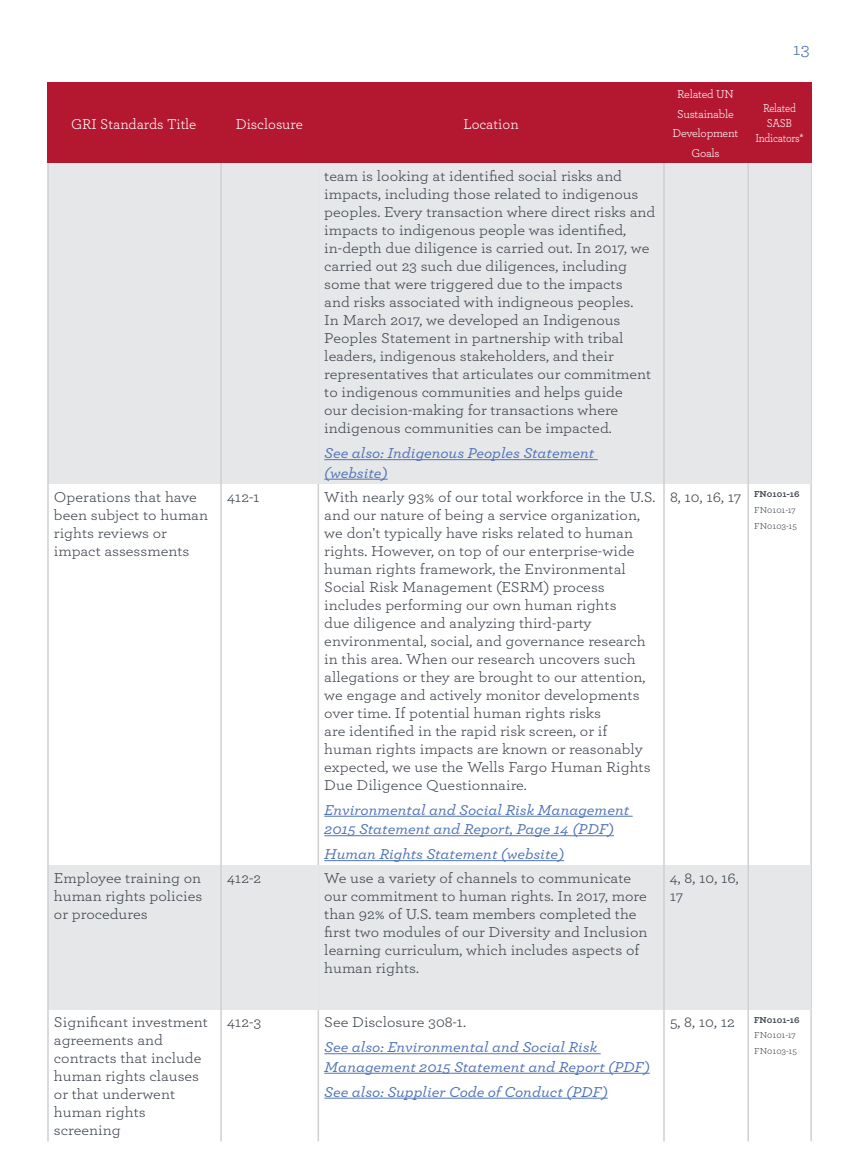
<style>
.page{position:relative;width:864px;height:1175px;background:#fff}
.page>*{position:absolute;margin:0;border:0;box-sizing:border-box;transform-origin:0 0}
.t1{font:18px "Archer";color:#5174b8;scale:1.08 1}
.t2{font:15px/18px "Archer";color:#3f454f;scale:1.08 1}
.t3{font:italic 500 15px/19.5px "Archer";color:#5174b8;scale:1.08 1}
.t4{font:15px "Archer";color:#fff}
.t5{font:12px/19.5px "Archer";letter-spacing:-.02em;color:#fff;text-align:center}
.t6{font:12px/15px "Archer";letter-spacing:-.02em;color:#fff;text-align:center;scale:.9 1}
.t7{font:9px "Archer";color:#3f454f;scale:1.08 1}
.t8{font:700 9px "Archer";color:#3f454f;scale:1.08 1}
</style>
<div class="page">
<div style="left:318px;top:163px;width:346px;height:320px;background:#e6e7e8"></div>
<div style="left:318px;top:865px;width:346px;height:144px;background:#e6e7e8"></div>
<hr style="left:324px;top:1097px;width:284px;height:1px;background:#5174b8">
<hr style="left:324px;top:1072px;width:326px;height:1px;background:#5174b8">
<hr style="left:324px;top:1053px;width:277px;height:1px;background:#5174b8">
<hr style="left:324px;top:860px;width:240px;height:1px;background:#5174b8">
<hr style="left:324px;top:835px;width:290px;height:1px;background:#5174b8">
<hr style="left:324px;top:816px;width:309px;height:1px;background:#5174b8">
<hr style="left:324px;top:479px;width:64px;height:1px;background:#5174b8">
<hr style="left:324px;top:459px;width:274px;height:1px;background:#5174b8">
<hr style="left:810px;top:163px;width:2px;height:320px;background:#cfd0d1">
<hr style="left:810px;top:483px;width:2px;height:382px;background:#cfd0d1">
<hr style="left:810px;top:865px;width:2px;height:144px;background:#cfd0d1">
<hr style="left:810px;top:1009px;width:2px;height:132px;background:#cfd0d1">
<hr style="left:318px;top:163px;width:1px;height:320px;background:#cfd0d1">
<hr style="left:318px;top:483px;width:1px;height:382px;background:#cfd0d1">
<hr style="left:318px;top:865px;width:1px;height:144px;background:#cfd0d1">
<hr style="left:318px;top:1009px;width:1px;height:132px;background:#cfd0d1">
<div style="left:47px;top:82px;width:173px;height:81px;background:#b41730"></div>
<div style="left:220px;top:82px;width:98px;height:81px;background:#b41730"></div>
<div style="left:318px;top:82px;width:346px;height:81px;background:#b41730"></div>
<div style="left:664px;top:82px;width:83px;height:81px;background:#b41730"></div>
<div style="left:747px;top:82px;width:65px;height:81px;background:#b41730"></div>
<div style="left:48px;top:163px;width:173px;height:320px;background:#e6e7e8"></div>
<div style="left:221px;top:163px;width:97px;height:320px;background:#e6e7e8"></div>
<div style="left:48px;top:865px;width:173px;height:144px;background:#e6e7e8"></div>
<div style="left:221px;top:865px;width:97px;height:144px;background:#e6e7e8"></div>
<hr style="left:47px;top:163px;width:2px;height:320px;background:#cfd0d1">
<hr style="left:220px;top:163px;width:2px;height:320px;background:#cfd0d1">
<hr style="left:47px;top:483px;width:2px;height:382px;background:#cfd0d1">
<hr style="left:220px;top:483px;width:2px;height:382px;background:#cfd0d1">
<hr style="left:47px;top:865px;width:2px;height:144px;background:#cfd0d1">
<hr style="left:220px;top:865px;width:2px;height:144px;background:#cfd0d1">
<hr style="left:47px;top:1009px;width:2px;height:132px;background:#cfd0d1">
<hr style="left:220px;top:1009px;width:2px;height:132px;background:#cfd0d1">
<div style="left:664px;top:163px;width:84px;height:320px;background:#e6e7e8"></div>
<div style="left:748px;top:163px;width:63px;height:320px;background:#e6e7e8"></div>
<div style="left:664px;top:865px;width:84px;height:144px;background:#e6e7e8"></div>
<div style="left:748px;top:865px;width:63px;height:144px;background:#e6e7e8"></div>
<hr style="left:663px;top:163px;width:2px;height:320px;background:#cfd0d1">
<hr style="left:747px;top:163px;width:2px;height:320px;background:#cfd0d1">
<hr style="left:663px;top:483px;width:2px;height:382px;background:#cfd0d1">
<hr style="left:747px;top:483px;width:2px;height:382px;background:#cfd0d1">
<hr style="left:663px;top:865px;width:2px;height:144px;background:#cfd0d1">
<hr style="left:747px;top:865px;width:2px;height:144px;background:#cfd0d1">
<hr style="left:663px;top:1009px;width:2px;height:132px;background:#cfd0d1">
<hr style="left:747px;top:1009px;width:2px;height:132px;background:#cfd0d1">
<p class="t4" style="left:71px;top:113px;width:127px">GRI Standards Title</p>
<p class="t4" style="left:236px;top:113px;width:69px">Disclosure</p>
<p class="t4" style="left:463px;top:113px;width:57px">Location</p>
<p class="t2" style="left:54px;top:487px;width:144px">Operations that have been subject to human rights reviews or impact assessments</p>
<p class="t2" style="left:227px;top:487px;width:32px">412-1</p>
<p class="t2" style="left:54px;top:868px;width:139px;text-align:justify">Employee training on human rights policies or procedures</p>
<p class="t2" style="left:227px;top:868px;width:33px">412-2</p>
<p class="t2" style="left:324px;top:166px;width:308px">team is looking at identifed social risks and impacts, including those related to indigenous peoples. Every transaction where direct risks and impacts to indigenous people was identifed, in-depth due diligence is carried out. In 2017, we carried out 23 such due diligences, including some that were triggered due to the impacts<br>and risks associated with indigneous peoples.<br>In March 2017, we developed an Indigenous Peoples Statement in partnership with tribal leaders, indigenous stakeholders, and their representatives that articulates our commitment to indigenous communities and helps guide<br>our decision-making for transactions where indigenous communities can be impacted.</p>
<p class="t3" style="left:324px;top:442px;width:252px">See also: Indigenous Peoples Statement (website)</p>
<p class="t2" style="left:324px;top:487px;width:308px">With nearly 93% of our total workforce in the U.S. and our nature of being a service organization, we don't typically have risks related to human rights. However, on top of our enterprise-wide human rights framework, the Environmental Social Risk Management (ESRM) process includes performing our own human rights<br>due diligence and analyzing third-party environmental, social, and governance research in this area. When our research uncovers such allegations or they are brought to our attention, we engage and actively monitor developments over time. If potential human rights risks<br>are identifed in the rapid risk screen, or if human rights impacts are known or reasonably expected, we use the Wells Fargo Human Rights Due Diligence Questionnaire.</p>
<p class="t3" style="left:324px;top:799px;width:284px">Environmental and Social Risk Management<br>2015 Statement and Report, Page 14 (PDF)</p>
<p class="t3" style="left:324px;top:843px;width:224px">Human Rights Statement (website)</p>
<p class="t2" style="left:324px;top:868px;width:301px">We use a variety of channels to communicate our commitment to human rights. In 2017, more than 92% of U.S. team members completed the frst two modules of our Diversity and Inclusion learning curriculum, which includes aspects of human rights.</p>
<p class="t5" style="left:673px;top:84px;width:67px">Related UN<br>Sustainable<br>Development<br>Goals</p>
<p class="t1" style="left:793px;top:37px;width:17px">13</p>
<p class="t6" style="left:755px;top:100px;width:55px">Related<br>SASB<br>Indicators*</p>
<p class="t2" style="left:670px;top:487px;width:67px">8, 10, 16, 17</p>
<p class="t8" style="left:754px;top:487px;width:44px">FN0101-16</p>
<p class="t7" style="left:754px;top:503px;width:40px">FN0101-17</p>
<p class="t7" style="left:754px;top:519px;width:41px">FN0103-15</p>
<p class="t2" style="left:670px;top:868px;width:65px">4, 8, 10, 16,<br>17</p>
<p class="t2" style="left:54px;top:1012px;width:144px">Signifcant investment agreements and contracts that include human rights clauses or that underwent human rights screening</p>
<p class="t2" style="left:227px;top:1012px;width:33px">412-3</p>
<p class="t2" style="left:324px;top:1012px;width:133px">See Disclosure 308-1.</p>
<p class="t3" style="left:324px;top:1036px;width:303px">See also: Environmental and Social Risk<br>Management 2015 Statement and Report (PDF)</p>
<p class="t3" style="left:324px;top:1081px;width:264px">See also: Supplier Code of Conduct (PDF)</p>
<p class="t2" style="left:670px;top:1012px;width:62px">5, 8, 10, 12</p>
<p class="t8" style="left:754px;top:1012px;width:44px">FN0101-16</p>
<p class="t7" style="left:754px;top:1029px;width:40px">FN0101-17</p>
<p class="t7" style="left:754px;top:1045px;width:41px">FN0103-15</p>
</div>
